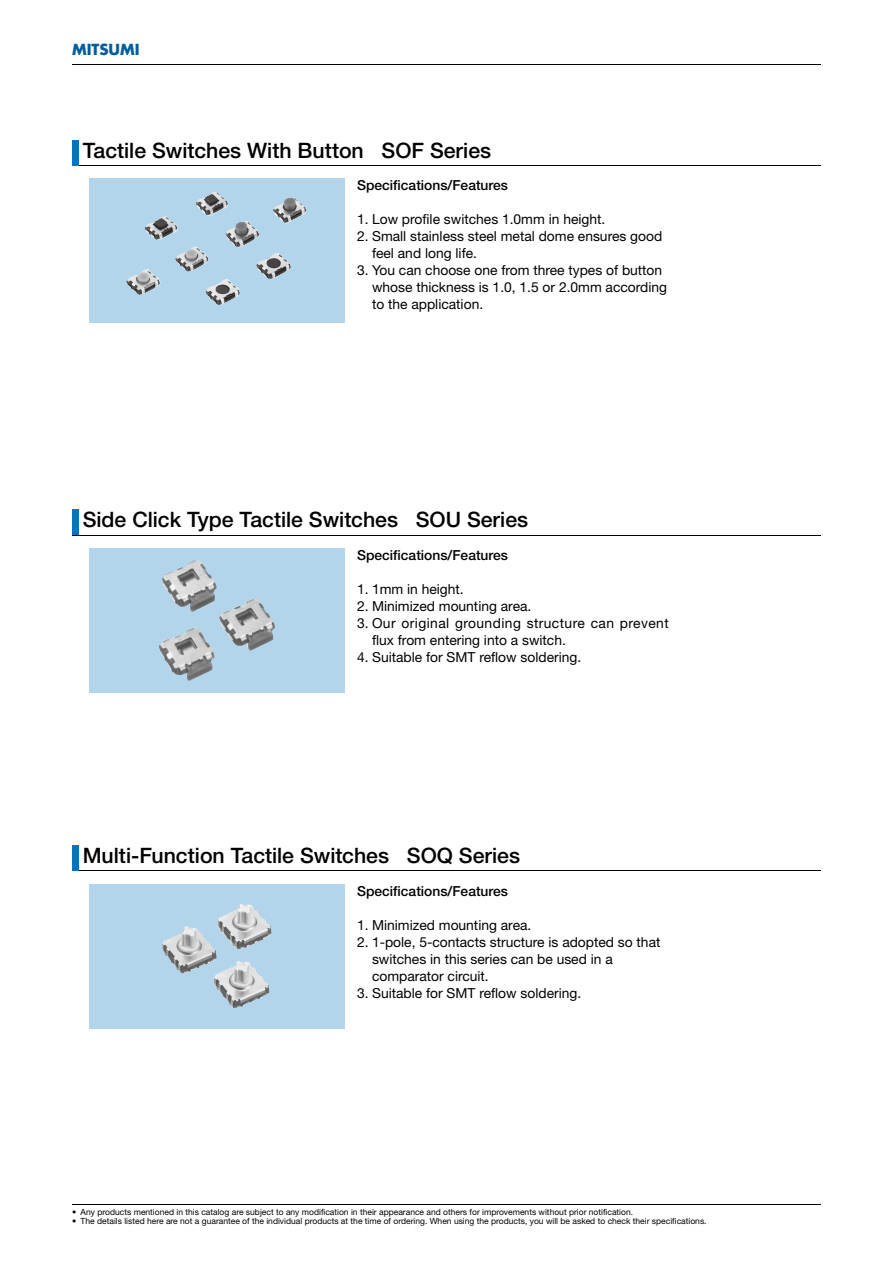
<style>
.page{position:relative;width:893px;height:1263px;background:#fff}
.page>*{position:absolute;margin:0;border:0;box-sizing:border-box;transform-origin:0 0}
.t1{font:500 21.3px "Helvetica Neue";color:#000}
.t2{font:700 14.85px "Futura";color:#005d97}
.t3{font:13.8px/17px "Helvetica Neue";color:#000}
.t4{font:500 13.8px "Helvetica Neue";color:#000}
.t5{font:13.8px/17px "Helvetica Neue";letter-spacing:.03em;color:#000}
.t6{font:8.55px "Helvetica Neue";color:#000}
</style>
<div class="page">
<hr style="left:72px;top:64px;width:748px;height:1px;background:#000">
<hr style="left:72px;top:1204px;width:748px;height:1px;background:#000">
<hr style="left:72px;top:165px;width:748px;height:1px;background:#000">
<div style="left:72px;top:140px;width:6px;height:25px;background:#0074be"></div>
<div style="left:89px;top:179px;width:255px;height:144px;background:#b3d5ec"></div>
<hr style="left:72px;top:535px;width:748px;height:1px;background:#000">
<div style="left:72px;top:510px;width:6px;height:25px;background:#0074be"></div>
<div style="left:89px;top:548px;width:255px;height:145px;background:#b3d5ec"></div>
<hr style="left:72px;top:870px;width:748px;height:1px;background:#000">
<div style="left:72px;top:845px;width:6px;height:25px;background:#0074be"></div>
<div style="left:89px;top:884px;width:255px;height:144px;background:#b3d5ec"></div>
<img style="left:161px;top:560px;width:114px;height:91px">
<img style="left:217px;top:904px;width:54px;height:104px">
<p class="t2" style="left:72px;top:43px;width:69px">MITSUMI</p>
<h1 class="t1" style="left:83px;top:143px;width:410px">Tactile Switches With Button SOF Series</h1>
<p class="t4" style="left:357px;top:181px;width:152px">Specifications/Features</p>
<p class="t3" style="left:357px;top:212px;width:250px">1. Low profile switches 1.0mm in height.</p>
<p class="t3" style="left:372px;top:229px;width:292px;text-indent:-15px">2. Small stainless steel metal dome ensures good feel and long life.</p>
<p class="t3" style="left:372px;top:263px;width:296px;text-indent:-15px">3. You can choose one from three types of button whose thickness is 1.0, 1.5 or 2.0mm according to the application.</p>
<h1 class="t1" style="left:83px;top:512px;width:447px">Side Click Type Tactile Switches SOU Series</h1>
<p class="t4" style="left:357px;top:550px;width:152px">Specifications/Features</p>
<p class="t3" style="left:357px;top:582px;width:108px">1. 1mm in height.</p>
<p class="t3" style="left:357px;top:599px;width:176px">2. Minimized mounting area.</p>
<p class="t5" style="left:372px;top:616px;width:298px;text-indent:-15px">3. Our original grounding structure can prevent flux from entering into a switch.</p>
<p class="t3" style="left:357px;top:650px;width:225px">4. Suitable for SMT reflow soldering.</p>
<h1 class="t1" style="left:83px;top:848px;width:439px">Multi-Function Tactile Switches SOQ Series</h1>
<p class="t4" style="left:357px;top:886px;width:152px">Specifications/Features</p>
<p class="t3" style="left:357px;top:918px;width:176px">1. Minimized mounting area.</p>
<p class="t3" style="left:372px;top:935px;width:290px;text-indent:-15px">2. 1-pole, 5-contacts structure is adopted so that switches in this series can be used in a comparator circuit.</p>
<p class="t3" style="left:357px;top:986px;width:225px">3. Suitable for SMT reflow soldering.</p>
<p class="t6" style="left:72px;top:1209px;width:562px">• Any products mentioned in this catalog are subject to any modification in their appearance and others for improvements without prior notification.</p>
<p class="t6" style="left:72px;top:1218px;width:636px">• The details listed here are not a guarantee of the individual products at the time of ordering. When using the products, you will be asked to check their specifications.</p>
</div>
